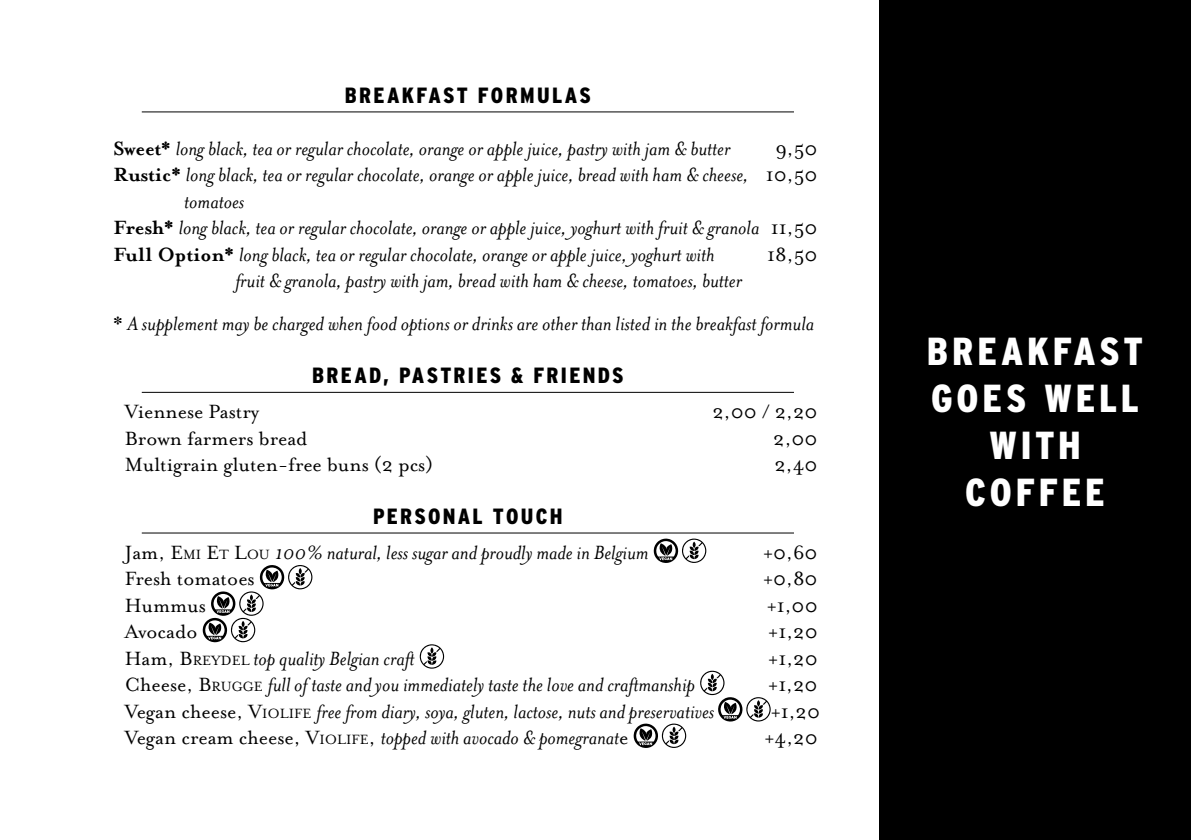
<style>
.page{position:relative;width:1191px;height:840px;background:#fff}
.page>*{position:absolute;margin:0;border:0;box-sizing:border-box;transform-origin:0 0}
.t1{font:900 condensed 39px "Interstate";letter-spacing:.095em;color:#fff}
.t2{font:italic 22px/43.4px "Mrs Eaves";color:#000}
.t3{font:22px "Mrs Eaves Roman";color:#000}
.t4{font:900 condensed 22px "Interstate";letter-spacing:.105em;color:#000}
.s1{font-weight:700;font-style:normal}
.s2{font-family:"Mrs Eaves Roman";font-style:normal}
.s3{font-family:"Mrs Eaves Roman";font-style:normal;font-size:15.4px}
</style>
<div class="page">
<div style="left:879px;top:0;width:312px;height:839px;background:#000"></div>
<hr style="left:142px;top:111px;width:652px;height:1px;background:#000">
<hr style="left:142px;top:391px;width:652px;height:1px;background:#000">
<hr style="left:142px;top:532px;width:652px;height:1px;background:#000">
<svg style="left:653px;top:538px;width:53px;height:25px"></svg>
<svg style="left:202px;top:565px;width:110px;height:77px"></svg>
<svg style="left:420px;top:644px;width:24px;height:24px"></svg>
<svg style="left:700px;top:670px;width:70px;height:51px"></svg>
<svg style="left:633px;top:723px;width:53px;height:24px"></svg>
<p class="t4" style="left:345px;top:83px;width:176px">BREAKFAST FORMULAS</p>
<p class="t2" style="left:113px;top:127px;width:618px"><span class="s1">Sweet*</span> long black, tea or regular chocolate, orange or apple juice, pastry with jam &amp; butter</p>
<p class="t3" style="left:775px;top:136px;width:44px">9,50</p>
<p class="t2" style="left:113px;top:153px;width:705px"><span class="s1">Rustic*</span> long black, tea or regular chocolate, orange or apple juice, bread with ham &amp; cheese, <span class="s2">10,50</span></p>
<p class="t2" style="left:184px;top:180px;width:61px">tomatoes</p>
<p class="t2" style="left:113px;top:206px;width:705px"><span class="s1">Fresh*</span> long black, tea or regular chocolate, orange or apple juice, yoghurt with fruit &amp; granola <span class="s2">11,50</span></p>
<p class="t2" style="left:113px;top:232px;width:603px"><span class="s1">Full Option*</span> long black, tea or regular chocolate, orange or apple juice, yoghurt with</p>
<p class="t3" style="left:767px;top:242px;width:52px">18,50</p>
<p class="t2" style="left:113px;top:259px;width:702px;text-indent:122px">fruit &amp; granola, pastry with jam, bread with ham &amp; cheese, tomatoes, butter<br><span class="s2">*</span> A supplement may be charged when food options or drinks are other than listed in the breakfast formula</p>
<p class="t4" style="left:312px;top:363px;width:29px">BREAD</p>
<p class="t4" style="left:383px;top:363px;width:30px">, PASTRIES</p>
<p class="t4" style="left:511px;top:363px;width:100px">&amp; FRIENDS</p>
<p class="t3" style="left:125px;top:399px;width:136px">Viennese Pastry</p>
<p class="t3" style="left:712px;top:399px;width:107px">2,00 / 2,20</p>
<p class="t3" style="left:125px;top:426px;width:184px">Brown farmers bread</p>
<p class="t3" style="left:773px;top:426px;width:46px">2,00</p>
<p class="t3" style="left:125px;top:452px;width:310px">Multigrain gluten-free buns (2 pcs)</p>
<p class="t3" style="left:774px;top:452px;width:45px">2,40</p>
<p class="t4" style="left:373px;top:504px;width:14px">PERS</p>
<p class="t4" style="left:428px;top:504px;width:134px">ONAL TOUCH</p>
<p class="t2" style="left:125px;top:530px;width:525px"><span class="s2">Jam,</span> <span class="s2">E</span><span class="s3">MI</span> <span class="s2">E</span><span class="s3">T</span> <span class="s2">L</span><span class="s3">OU</span> 100% natural, less sugar and proudly made in Belgium</p>
<p class="t3" style="left:763px;top:540px;width:56px">+0,60</p>
<p class="t3" style="left:125px;top:566px;width:131px">Fresh tomatoes</p>
<p class="t3" style="left:763px;top:566px;width:56px">+0,80</p>
<p class="t3" style="left:125px;top:593px;width:83px">Hummus</p>
<p class="t3" style="left:766px;top:593px;width:52px">+1,00</p>
<p class="t3" style="left:125px;top:619px;width:74px">Avocado</p>
<p class="t3" style="left:768px;top:619px;width:51px">+1,20</p>
<p class="t2" style="left:125px;top:636px;width:291px"><span class="s2">Ham,</span> <span class="s2">B</span><span class="s3">REYDEL</span> top quality Belgian craft</p>
<p class="t3" style="left:768px;top:645px;width:51px">+1,20</p>
<p class="t2" style="left:125px;top:662px;width:572px"><span class="s2">Cheese,</span> <span class="s2">B</span><span class="s3">RUGGE</span> full of taste and you immediately taste the love and craftmanship</p>
<p class="t3" style="left:768px;top:672px;width:51px">+1,20</p>
<p class="t2" style="left:125px;top:689px;width:591px"><span class="s2">Vegan cheese,</span> <span class="s2">V</span><span class="s3">IOLIFE</span> free from diary, soya, gluten, lactose, nuts and preservatives</p>
<p class="t3" style="left:770px;top:698px;width:51px">+1,20</p>
<p class="t2" style="left:125px;top:715px;width:505px"><span class="s2">Vegan cream cheese,</span> <span class="s2">V</span><span class="s3">IOLIFE</span><span class="s2">,</span> topped with avocado &amp; pomegranat<span class="s2">e</span></p>
<p class="t3" style="left:764px;top:725px;width:55px">+4,20</p>
<h1 class="t1" style="left:927px;top:330px;width:25px">BREAK</h1>
<h1 class="t1" style="left:1052px;top:330px;width:45px">FAST</h1>
<h1 class="t1" style="left:931px;top:377px;width:138px">GOES WELL</h1>
<h1 class="t1" style="left:989px;top:423px;width:24px">WITH</h1>
<h1 class="t1" style="left:965px;top:470px;width:118px">COFFEE</h1>
</div>
